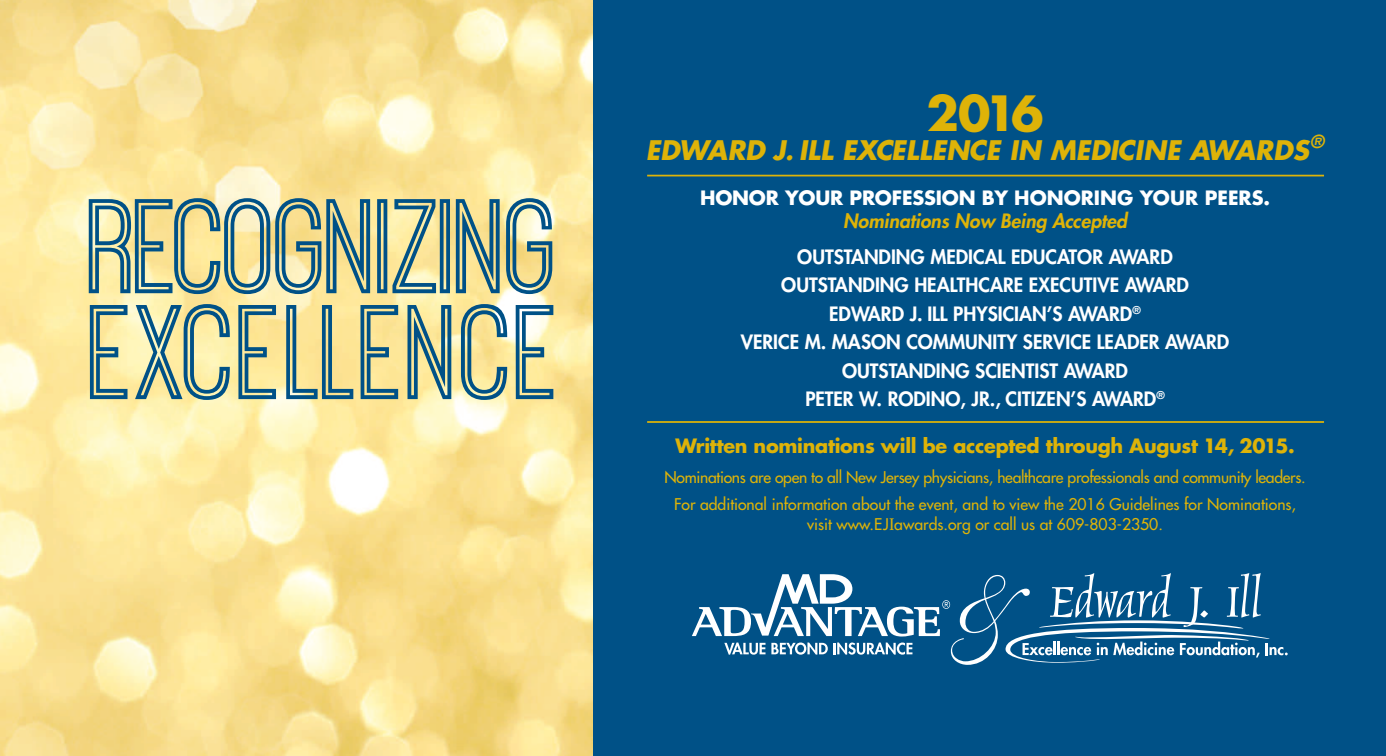
<style>
.page{position:relative;width:1386px;height:756px;background:#005187}
.page>*{position:absolute;margin:0;border:0;box-sizing:border-box;transform-origin:0 0}
.t1{font:139.65px/105.9px "Ostrich Sans Inline";letter-spacing:-.025em;color:#005187}
.t2{font:103.77px "Shelley Allegro Script";color:#fff}
.t3{font:700 47.25px "Futura Std";color:#deb308}
.t4{font:italic 700 26.25px "Futura Std";color:#deb308}
.t5{font:800 19.25px/28.5px "Futura Std";color:#fff;text-align:center}
.t6{font:700 19.25px "Futura Std";letter-spacing:-.015em;color:#deb308}
.t7{font:700 19.25px "Futura Std";letter-spacing:-.01em;color:#fff}
.t8{font:italic 800 19.25px "Futura Std";color:#deb308}
.t9{font:italic 700 17.5px "Futura Std";color:#deb308}
.t10{font:500 15.75px/27.7px "Futura Std";letter-spacing:-.02em;color:#deb308;text-align:center}
.t11{font:500 15.75px "Futura Std";color:#deb308}
.s1{font-size:22.75px}
.s2{font-family:"Garamond";font-weight:400;font-size:18.72px}
</style>
<div class="page">
<svg style="left:1006px;top:573px;width:282px;height:90px"></svg>
<svg style="left:724px;top:643px;width:188px;height:12px"></svg>
<svg style="left:692px;top:574px;width:258px;height:63px"></svg>
<img style="left:0;top:0;width:592px;height:756px">
<hr style="left:647px;top:175px;width:677px;height:1px;background:#deb308">
<hr style="left:647px;top:421px;width:677px;height:2px;background:#deb308">
<h1 class="t1" style="left:90px;top:192px;width:472px">RECOGNIZING<br>EXCELLENCE</h1>
<h3 class="t3" style="left:927px;top:92px;width:118px">2016</h3>
<h3 class="t4" style="left:646px;top:139px;width:665px">EDWARD J<span class="s1">.</span> ILL EXCELLENCE IN MEDICINE AWARDS</h3>
<p class="t9" style="left:1310px;top:133px;width:15px">®</p>
<p class="t7" style="left:700px;top:189px;width:572px">HONOR YOUR PROFESSION BY HONORING YOUR PEERS.</p>
<p class="t8" style="left:843px;top:212px;width:285px">Nominations Now Being Accepted</p>
<p class="t5" style="left:741px;top:244px;width:490px">OUTSTANDING MEDICAL EDUCATOR AWARD OUTSTANDING HEALTHCARE EXECUTIVE AWARD<br>EDWARD J. ILL PHYSICIAN’S AWARD<sup>®<br></sup>VERICE M. MASON COMMUNITY SERVICE LEADER AWARD OUTSTANDING SCIENTIST AWARD<br>PETER W. RODINO, JR., CITIZEN’S AWARD<sup>®</sup></p>
<p class="t6" style="left:676px;top:437px;width:621px">Written nominations will be accepted through August 14, 2015.</p>
<p class="t10" style="left:664px;top:464px;width:643px">Nominations are open to all New Jersey physicians, healthcare professionals and community leaders.<br>For additional information about the event, and to view the 2016 Guidelines for Nominations,</p>
<p class="t11" style="left:807px;top:517px;width:357px">visit www.EJ<span class="s2">I</span>awards.org or call us at 609-803-2350.</p>
<h2 class="t2" style="left:939px;top:561px;width:53px">&amp;</h2>
</div>
